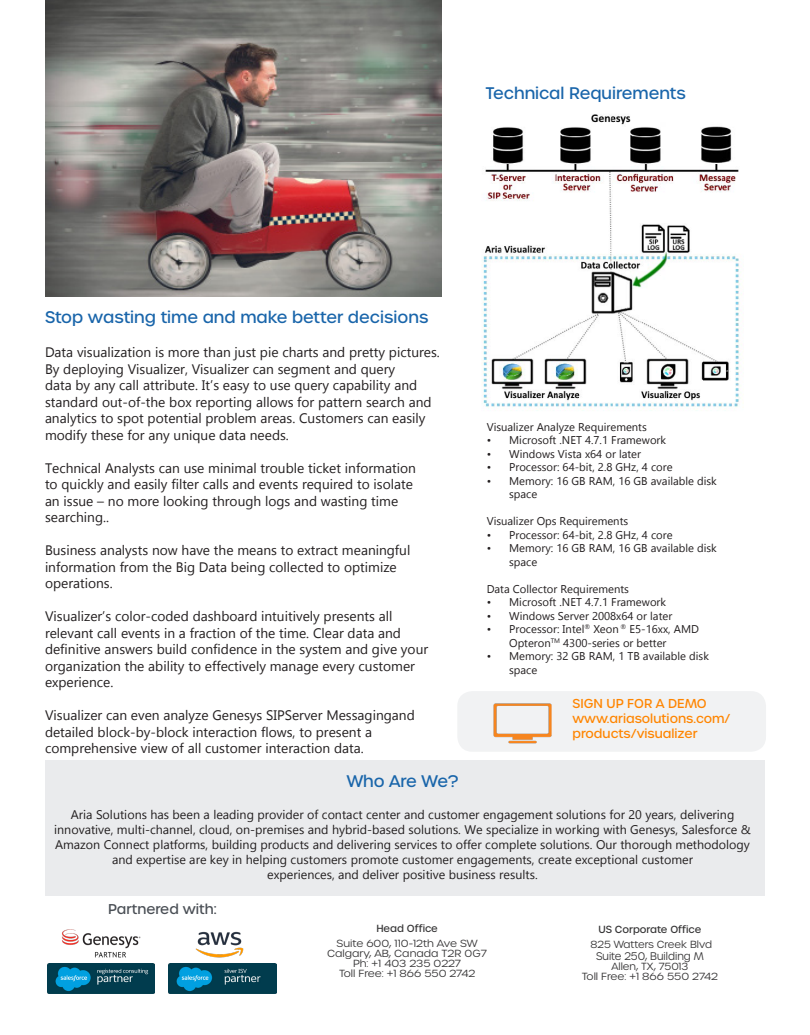
<style>
.page{position:relative;width:810px;height:1035px;background:#fff}
.page>*{position:absolute;margin:0;border:0;box-sizing:border-box;transform-origin:0 0}
.t1{font:500 16.25px "Urbane";color:#1965aa}
.t2{font:13.75px/16.5px "Gadugi";color:#231f20}
.t3{font:500 13.75px "Urbane";color:#4a4f55}
.t4{font:12.5px/15px "Gadugi";color:#231f20;text-align:center}
.t5{font:500 12.5px "Urbane";color:#ff8500}
.t6{font:11.25px/13.5px "Gadugi";color:#231f20}
.t7{font:300 10.75px "Urbane";color:#363536;scale:.95 1}
.t8{font:300 10px "Urbane";color:#363536;scale:1.07 1}
.t9{font:300 10px "Urbane";color:#363536}
.t10{font:500 10px "Urbane";color:#363536}
</style>
<div class="page">
<div style="left:45px;top:760px;width:720px;height:136px;background:#e4e5e7"></div>
<img style="left:47px;top:963px;width:108px;height:30px">
<img style="left:168px;top:963px;width:108px;height:30px">
<img style="left:45px;top:0;width:397px;height:297px">
<div style="left:457px;top:691px;width:309px;height:61px;background:#f1f2f3;border-radius:15px"></div>
<img style="left:493px;top:703px;width:59px;height:40px">
<img style="left:483px;top:114px;width:257px;height:297px">
<img style="left:195px;top:931px;width:49px;height:27px">
<img style="left:62px;top:929px;width:79px;height:29px">
<p class="t1" style="left:486px;top:82px;width:202px">Technical Requirements</p>
<p class="t1" style="left:45px;top:306px;width:385px">Stop wasting time and make better decisions</p>
<p class="t2" style="left:45px;top:344px;width:396px">Data visualization is more than just pie charts and pretty pictures.<br>By deploying Visualizer, Visualizer can segment and query<br>data by any call attribute. It’s easy to use query capability and standard out-of-the box reporting allows for pattern search and analytics to spot potential problem areas. Customers can easily modify these for any unique data needs.</p>
<p class="t2" style="left:45px;top:460px;width:372px">Technical Analysts can use minimal trouble ticket information to quickly and easily filter calls and events required to isolate an issue – no more looking through logs and wasting time searching..</p>
<p class="t2" style="left:45px;top:542px;width:367px">Business analysts now have the means to extract meaningful information from the Big Data being collected to optimize operations.</p>
<p class="t2" style="left:45px;top:608px;width:385px">Visualizer’s color-coded dashboard intuitively presents all relevant call events in a fraction of the time. Clear data and definitive answers build confidence in the system and give your organization the ability to effectively manage every customer experience.</p>
<p class="t2" style="left:45px;top:707px;width:371px">Visualizer can even analyze Genesys SIPServer Messagingand detailed block-by-block interaction flows, to present a comprehensive view of all customer interaction data.</p>
<p class="t6" style="left:487px;top:420px;width:162px">Visualizer Analyze Requirements</p>
<p class="t6" style="left:487px;top:433px;width:181px">• Microsoft .NET 4.7.1 Framework</p>
<p class="t6" style="left:487px;top:447px;width:156px">• Windows Vista x64 or later</p>
<p class="t6" style="left:487px;top:460px;width:187px">• Processor: 64-bit, 2.8 GHz, 4 core</p>
<p class="t6" style="left:509px;top:474px;width:209px;text-indent:-22px">• Memory: 16 GB RAM, 16 GB available disk space</p>
<p class="t6" style="left:487px;top:514px;width:143px">Visualizer Ops Requirements</p>
<p class="t6" style="left:487px;top:528px;width:187px">• Processor: 64-bit, 2.8 GHz, 4 core</p>
<p class="t6" style="left:509px;top:541px;width:209px;text-indent:-22px">• Memory: 16 GB RAM, 16 GB available disk space</p>
<p class="t6" style="left:487px;top:582px;width:144px">Data Collector Requirements</p>
<p class="t6" style="left:487px;top:595px;width:181px">• Microsoft .NET 4.7.1 Framework</p>
<p class="t6" style="left:487px;top:609px;width:187px">• Windows Server 2008x64 or later</p>
<p class="t6" style="left:509px;top:622px;width:191px;text-indent:-22px">• Processor: Intel<sup>®</sup> Xeon <sup>®</sup> E5-16xx, AMD<br>Opteron<sup>TM</sup> 4300-series or better</p>
<p class="t6" style="left:509px;top:649px;width:201px;text-indent:-22px">• Memory: 32 GB RAM, 1 TB available disk space</p>
<p class="t5" style="left:573px;top:696px;width:136px">SIGN UP FOR A DEMO</p>
<p class="t5" style="left:573px;top:711px;width:159px">www.ariasolutions.com/</p>
<p class="t5" style="left:573px;top:726px;width:127px">products/visualizer</p>
<p class="t1" style="left:347px;top:771px;width:113px">Who Are We?</p>
<p class="t4" style="left:71px;top:807px;width:665px">Aria Solutions has been a leading provider of contact center and customer engagement solutions for 20 years, delivering</p>
<p class="t4" style="left:54px;top:822px;width:698px">innovative, multi-channel, cloud, on-premises and hybrid-based solutions. We specialize in working with Genesys, Salesforce &amp;<br>Amazon Connect platforms, building products and delivering services to offer complete solutions. Our thorough methodology and expertise are key in helping customers promote customer engagements, create exceptional customer</p>
<p class="t4" style="left:267px;top:867px;width:272px">experiences, and deliver positive business results.</p>
<p class="t3" style="left:108px;top:900px;width:110px">Partnered with:</p>
<p class="t10" style="left:376px;top:922px;width:63px">Head Office</p>
<p class="t8" style="left:337px;top:937px;width:133px">Suite 600, 110-12th Ave SW</p>
<p class="t8" style="left:327px;top:947px;width:151px">Calgary, AB, Canada T2R 0G7</p>
<p class="t8" style="left:353px;top:957px;width:103px">Ph: +1 403 235 0227</p>
<p class="t8" style="left:339px;top:967px;width:129px">Toll Free: +1 866 550 2742</p>
<p class="t10" style="left:598px;top:922px;width:104px">US Corporate Office</p>
<p class="t9" style="left:591px;top:938px;width:123px">825 Watters Creek Blvd</p>
<p class="t7" style="left:596px;top:949px;width:115px">Suite 250, Building M</p>
<p class="t9" style="left:611px;top:960px;width:78px">Allen, TX, 75013</p>
<p class="t8" style="left:582px;top:970px;width:129px">Toll Free: +1 866 550 2742</p>
</div>
